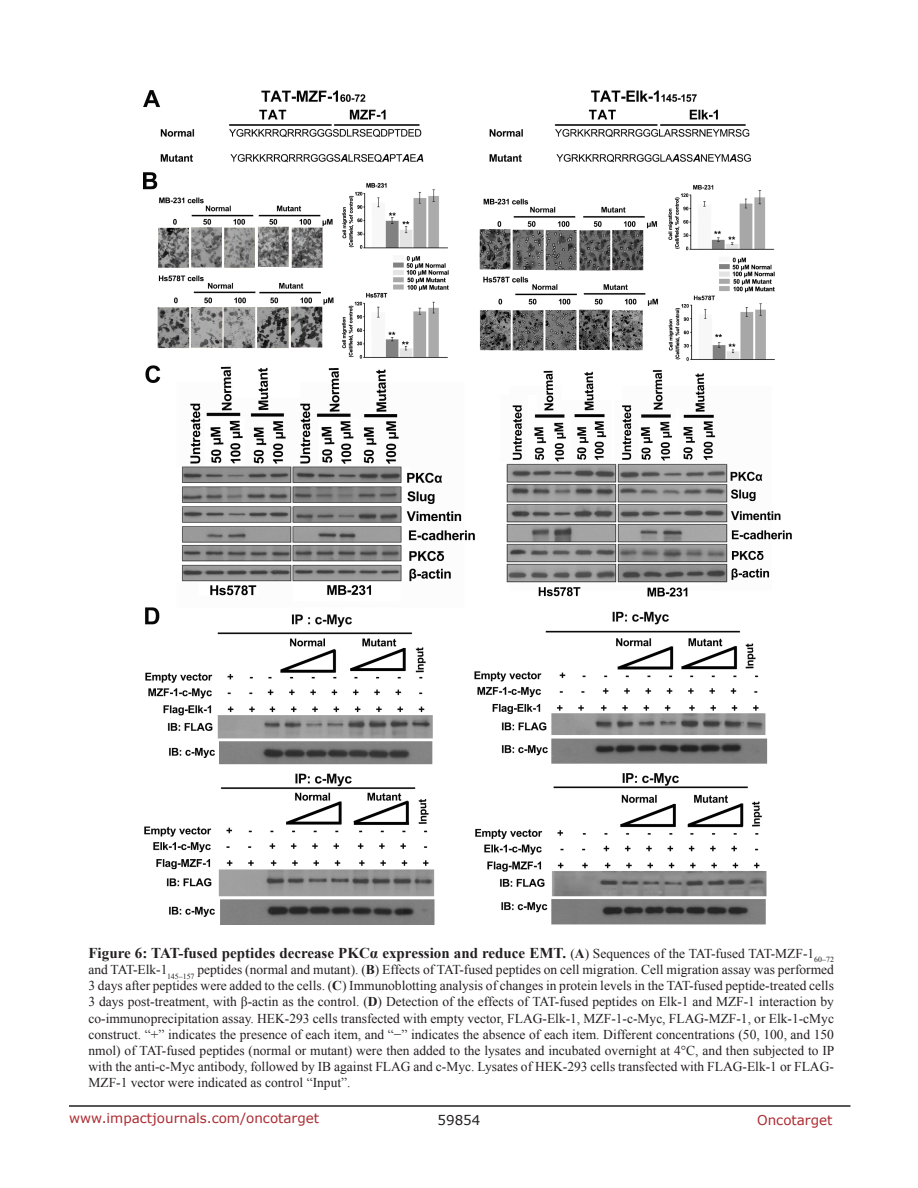
<style>
.page{position:relative;width:918px;height:1188px;background:#fff}
.page>*{position:absolute;margin:0;border:0;box-sizing:border-box;transform-origin:0 0}
.t1{font:700 15px "Times New Roman";color:#231f20}
.t2{font:13.5px/16.2px "Times New Roman";color:#231f20;text-align:justify}
.t3{font:13.5px "Verdana";color:#ac2b31}
.t4{font:13.5px "Verdana";color:#231f20}
.s1{font-weight:400;font-size:13.5px}
.s2{font-size:13.5px}
.s3{font-weight:700}
</style>
<div class="page">
<hr style="left:69px;top:1105px;width:781px;height:2px;background:#231f20">
<img style="left:143px;top:90px;width:648px;height:835px">
<p class="t1" style="left:88px;top:942px;width:747px">Figure 6: TAT-fused peptides decrease PKCα expression and reduce EMT. <span class="s1">(</span><span class="s2">A</span><span class="s1">) Sequences of the TAT-fused TAT-MZF-1</span><sub>60–72</sub></p>
<p class="t2" style="left:89px;top:961px;width:747px">and TAT-Elk-1<sub>145–157</sub> peptides (normal and mutant). (<span class="s3">B</span>) Effects of TAT-fused peptides on cell migration. Cell migration assay was performed 3 days after peptides were added to the cells. (<span class="s3">C</span>) Immunoblotting analysis of changes in protein levels in the TAT-fused peptide-treated cells 3 days post-treatment, with β-actin as the control. (<span class="s3">D</span>) Detection of the effects of TAT-fused peptides on Elk-1 and MZF-1 interaction by co-immunoprecipitation assay. HEK-293 cells transfected with empty vector, FLAG-Elk-1, MZF-1-c-Myc, FLAG-MZF-1, or Elk-1-cMyc construct. “+” indicates the presence of each item, and “−” indicates the absence of each item. Different concentrations (50, 100, and 150 nmol) of TAT-fused peptides (normal or mutant) were then added to the lysates and incubated overnight at 4°C, and then subjected to IP with the anti-c-Myc antibody, followed by IB against FLAG and c-Myc. Lysates of HEK-293 cells transfected with FLAG-Elk-1 or FLAG-MZF-1 vector were indicated as control “Input”.</p>
<p class="t3" style="left:69px;top:1109px;width:252px">www.impactjournals.com/oncotarget</p>
<p class="t4" style="left:438px;top:1111px;width:44px">59854</p>
<p class="t3" style="left:757px;top:1111px;width:77px">Oncotarget</p>
</div>
